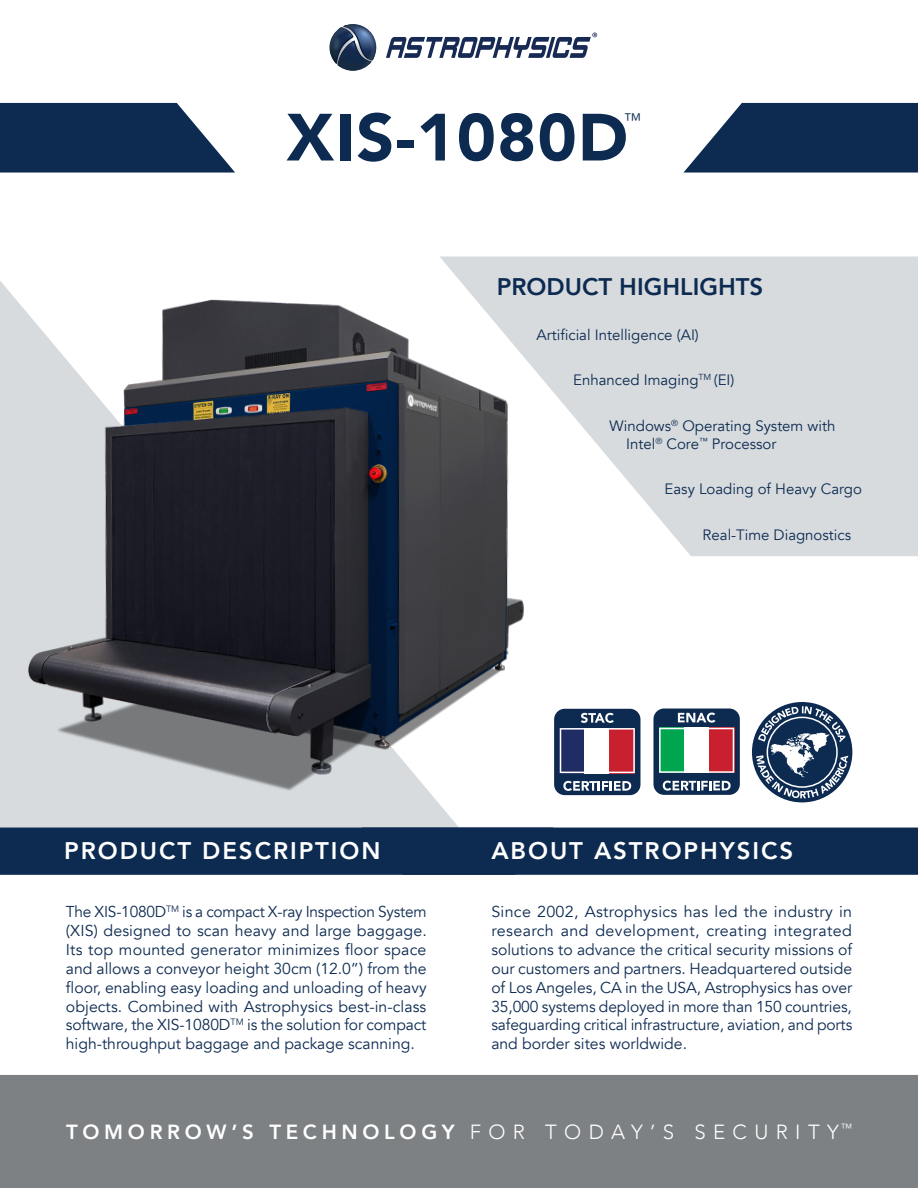
<style>
.page{position:relative;width:918px;height:1188px;background:#fff}
.page>*{position:absolute;margin:0;border:0;box-sizing:border-box;transform-origin:0 0}
.t1{font:900 66px "Avenir";letter-spacing:.02em;color:#0d2b51}
.t2{font:800 24px "Avenir";letter-spacing:.08em;color:#fff}
.t3{font:800 24px "Avenir";color:#0d2b51}
.t4{font:800 20.4px "Avenir";letter-spacing:.23em;color:#fff}
.t5{font:300 18.15px "Avenir";color:#0d2b51}
.t6{font:15.75px/18.9px "Avenir";color:#0d2b51;text-align:justify}
.t7{font:15px/18px "Avenir";color:#0d2b51}
.s1{font-weight:300}
</style>
<div class="page">
<svg style="left:0;top:809px;width:499px;height:19px;background:#d5d9dd"></svg>
<div style="left:0;top:828px;width:918px;height:47px;background:#0d2b51"></div>
<svg style="left:387px;top:33px;width:210px;height:25px"></svg>
<img style="left:333px;top:24px;width:54px;height:47px">
<img style="left:329px;top:27px;width:22px;height:33px">
<svg style="left:0;top:103px;width:235px;height:70px;background:#2c4667"></svg>
<svg style="left:683px;top:103px;width:235px;height:70px;background:#2c4767"></svg>
<div style="left:0;top:1075px;width:918px;height:113px;background:#7d8184"></div>
<div style="left:752px;top:702px;width:100px;height:100px;background:#0d2b51;border-radius:50%"></div>
<svg style="left:756px;top:706px;width:92px;height:92px"></svg>
<div style="left:653px;top:709px;width:87px;height:86px;background:#0d2b51;border-radius:11px"></div>
<svg style="left:663px;top:781px;width:68px;height:10px"></svg>
<svg style="left:659px;top:713px;width:75px;height:60px"></svg>
<div style="left:554px;top:709px;width:86px;height:86px;background:#0d2b51;border-radius:11px"></div>
<svg style="left:568px;top:781px;width:63px;height:10px"></svg>
<svg style="left:568px;top:713px;width:67px;height:60px"></svg>
<svg style="left:568px;top:256px;width:350px;height:300px;background:#dadee0"></svg>
<img style="left:0;top:256px;width:568px;height:553px">
<p class="t1" style="left:287px;top:81px;width:343px">XIS-1080D</p>
<p class="t5" style="left:623px;top:109px;width:19px">™</p>
<p class="t3" style="left:497px;top:268px;width:268px">PRODUCT HIGHLIGHTS</p>
<p class="t7" style="left:537px;top:326px;width:164px">Artificial Intelligence (AI)</p>
<p class="t7" style="left:573px;top:371px;width:163px">Enhanced Imaging<sup>TM</sup> (EI)</p>
<p class="t7" style="left:626px;top:417px;width:211px;text-indent:-17px">Windows<sup>®</sup> Operating System with<br>Intel<sup>®</sup> Core<sup>™</sup> Processor</p>
<p class="t7" style="left:665px;top:480px;width:199px">Easy Loading of Heavy Cargo</p>
<p class="t7" style="left:703px;top:526px;width:150px">Real-Time Diagnostics</p>
<p class="t2" style="left:64px;top:832px;width:318px">PRODUCT DESCRIPTION</p>
<p class="t2" style="left:491px;top:832px;width:303px">ABOUT ASTROPHYSICS</p>
<p class="t6" style="left:66px;top:903px;width:362px">The XIS-1080D<sup>TM</sup> is a compact X-ray Inspection System (XIS) designed to scan heavy and large baggage.<br>Its top mounted generator minimizes floor space and allows a conveyor height 30cm (12.0”) from the floor, enabling easy loading and unloading of heavy objects. Combined with Astrophysics best-in-class software, the XIS-1080D<sup>TM</sup> is the solution for compact high-throughput baggage and package scanning.</p>
<p class="t6" style="left:491px;top:903px;width:362px">Since 2002, Astrophysics has led the industry in research and development, creating integrated solutions to advance the critical security missions of our customers and partners. Headquartered outside of Los Angeles, CA in the USA, Astrophysics has over 35,000 systems deployed in more than 150 countries, safeguarding critical infrastructure, aviation, and ports and border sites worldwide.</p>
<p class="t4" style="left:66px;top:1116px;width:788px">TOMORROW’S TECHNOLOGY <span class="s1">FOR TODAY’S SECURITY</span><sup>™</sup></p>
</div>
